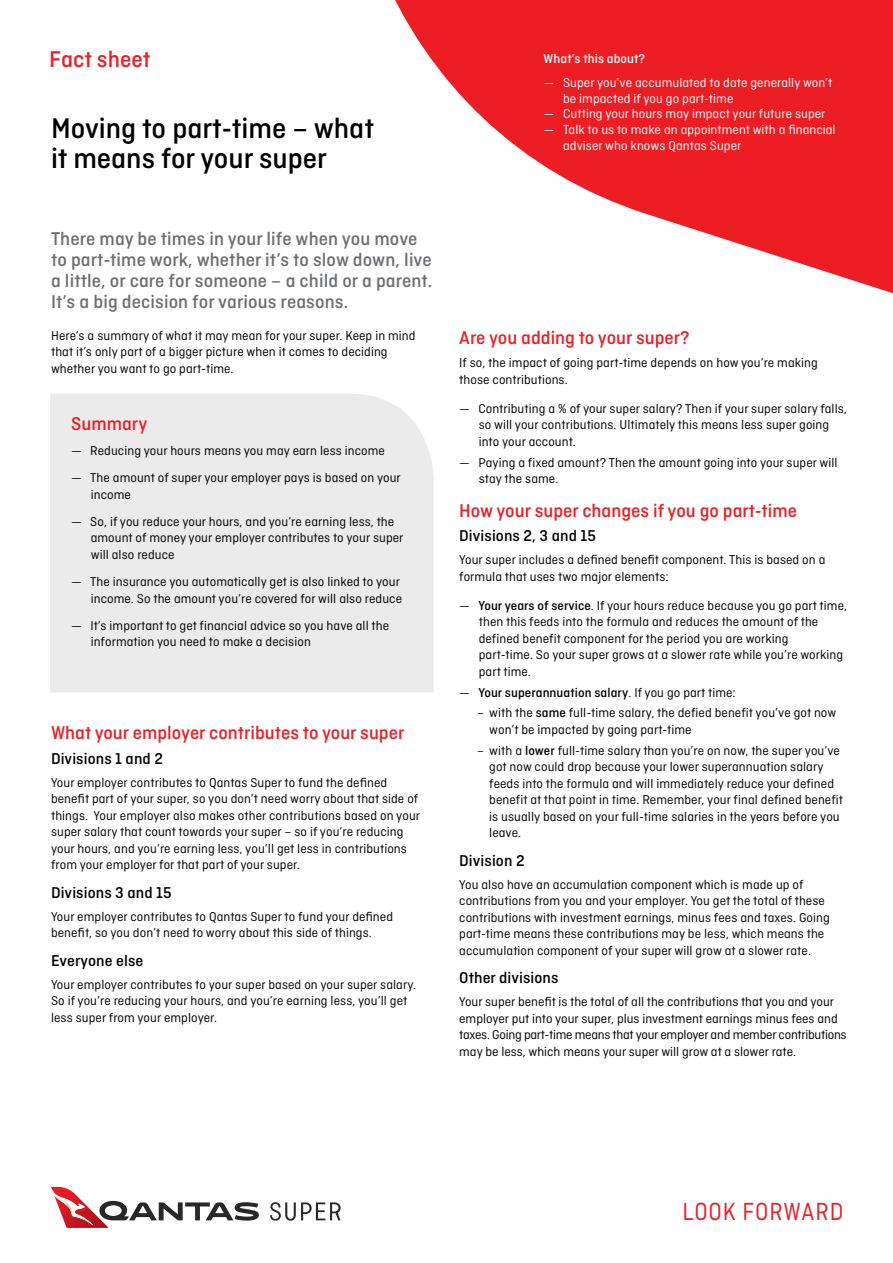
<style>
.page{position:relative;width:893px;height:1263px;background:#fff}
.page>*{position:absolute;margin:0;border:0;box-sizing:border-box;transform-origin:0 0}
.t1{font:500 30px/30px "Ciutadella";color:#000}
.t2{font:26.1px "Ciutadella";letter-spacing:.035em;color:#ed1d24;scale:.91 1}
.t3{font:500 24px "Ciutadella";color:#ed1d24}
.t4{font:500 19.5px/21px "Ciutadella";letter-spacing:.005em;color:#6d6e71}
.t5{font:500 19.5px "Ciutadella";color:#ed1d24}
.t6{font:500 16.5px "Ciutadella";letter-spacing:.005em;color:#000}
.t7{font:13.5px/16.5px "Ciutadella";letter-spacing:.005em;color:#000}
.t8{font:13.5px/15.8px "Ciutadella";letter-spacing:.005em;color:#fff}
.t9{font:500 13.5px "Ciutadella";letter-spacing:.005em;color:#000}
.t10{font:500 13.5px "Ciutadella";letter-spacing:.005em;color:#fff}
.s1{font-weight:500}
.s2{font-weight:400}
</style>
<div class="page">
<svg style="left:395px;top:0;width:498px;height:294px;fill:#ed1d24"></svg>
<svg style="left:51px;top:1187px;width:42px;height:38px"></svg>
<img style="left:74px;top:1216px;width:18px;height:9px">
<img style="left:52px;top:1188px;width:20px;height:27px">
<svg style="left:99px;top:1201px;width:160px;height:19px"></svg>
<svg style="left:270px;top:1202px;width:71px;height:19px"></svg>
<div style="left:50px;top:394px;width:384px;height:298px;background:#ebebec"></div>
<h3 class="t3" style="left:49px;top:46px;width:103px">Fact sheet</h3>
<h1 class="t1" style="left:51px;top:113px;width:325px">Moving to part-time – what it means for your super</h1>
<p class="t10" style="left:544px;top:51px;width:103px">What’s this about?</p>
<p class="t8" style="left:563px;top:75px;width:271px;text-indent:-19px">— Super you’ve accumulated to date generally won’t be impacted if you go part-time</p>
<p class="t8" style="left:544px;top:106px;width:283px">— Cutting your hours may impact your future super</p>
<p class="t8" style="left:563px;top:122px;width:274px;text-indent:-19px">— Talk to us to make an appointment with a financial adviser who knows Qantas Super</p>
<h3 class="t4" style="left:51px;top:228px;width:383px">There may be times in your life when you move to part-time work, whether it’s to slow down, live a little, or care for someone – a child or a parent.<br>It’s a big decision for various reasons.</h3>
<p class="t7" style="left:51px;top:327px;width:366px">Here’s a summary of what it may mean for your super. Keep in mind that it’s only part of a bigger picture when it comes to deciding whether you want to go part-time.</p>
<h3 class="t5" style="left:459px;top:327px;width:232px">Are you adding to your super?</h3>
<p class="t7" style="left:459px;top:354px;width:360px">If so, the impact of going part-time depends on how you’re making those contributions.</p>
<p class="t7" style="left:479px;top:400px;width:370px;text-indent:-20px">— Contributing a % of your super salary? Then if your super salary falls, so will your contributions. Ultimately this means less super going into your account.</p>
<p class="t7" style="left:479px;top:454px;width:360px;text-indent:-20px">— Paying a fixed amount? Then the amount going into your super will stay the same.</p>
<h3 class="t5" style="left:459px;top:499px;width:339px">How your super changes if you go part-time</h3>
<p class="t6" style="left:459px;top:527px;width:138px">Divisions 2, 3 and 15</p>
<p class="t7" style="left:459px;top:551px;width:368px">Your super includes a defined benefit component. This is based on a formula that uses two major elements:</p>
<p class="t7" style="left:479px;top:597px;width:370px;text-indent:-20px">— <span class="s1">Your years of service</span>. If your hours reduce because you go part time, then this feeds into the formula and reduces the amount of the defined benefit component for the period you are working<br>part-time. So your super grows at a slower rate while you’re working part time.</p>
<p class="t9" style="left:459px;top:685px;width:278px"><span class="s2">—</span> Your superannuation salary<span class="s2">. If you go part time:</span></p>
<p class="t7" style="left:489px;top:705px;width:349px;text-indent:-12px">– with the <span class="s1">same</span> full-time salary, the defied benefit you’ve got now won’t be impacted by going part-time</p>
<p class="t7" style="left:489px;top:742px;width:355px;text-indent:-12px">– with a <span class="s1">lower</span> full-time salary than you’re on now, the super you’ve got now could drop because your lower superannuation salary feeds into the formula and will immediately reduce your defined benefit at that point in time. Remember, your final defined benefit is usually based on your full-time salaries in the years before you leave.</p>
<p class="t6" style="left:459px;top:851px;width:67px">Division 2</p>
<p class="t7" style="left:459px;top:876px;width:372px">You also have an accumulation component which is made up of contributions from you and your employer. You get the total of these contributions with investment earnings, minus fees and taxes. Going part-time means these contributions may be less, which means the accumulation component of your super will grow at a slower rate.</p>
<p class="t6" style="left:459px;top:969px;width:101px">Other divisions</p>
<p class="t7" style="left:459px;top:993px;width:389px">Your super benefit is the total of all the contributions that you and your employer put into your super, plus investment earnings minus fees and taxes. Going part-time means that your employer and member contributions may be less, which means your super will grow at a slower rate.</p>
<h3 class="t5" style="left:71px;top:413px;width:78px">Summary</h3>
<p class="t7" style="left:71px;top:442px;width:315px">— Reducing your hours means you may earn less income</p>
<p class="t7" style="left:91px;top:469px;width:312px;text-indent:-20px">— The amount of super your employer pays is based on your income</p>
<p class="t7" style="left:91px;top:513px;width:314px;text-indent:-20px">— So, if you reduce your hours, and you’re earning less, the amount of money your employer contributes to your super will also reduce</p>
<p class="t7" style="left:71px;top:573px;width:332px;text-align:right">— The insurance you automatically get is also linked to your income. So the amount you’re covered for will also reduce</p>
<p class="t7" style="left:91px;top:617px;width:300px;text-indent:-20px">— It’s important to get financial advice so you have all the information you need to make a decision</p>
<h3 class="t5" style="left:51px;top:722px;width:355px">What your employer contributes to your super</h3>
<p class="t6" style="left:51px;top:749px;width:113px">Divisions 1 and 2</p>
<p class="t7" style="left:51px;top:774px;width:371px">Your employer contributes to Qantas Super to fund the defined benefit part of your super, so you don’t need worry about that side of things. Your employer also makes other contributions based on your super salary that count towards your super – so if you’re reducing your hours, and you’re earning less, you’ll get less in contributions from your employer for that part of your super.</p>
<p class="t6" style="left:51px;top:883px;width:122px">Divisions 3 and 15</p>
<p class="t7" style="left:51px;top:908px;width:344px">Your employer contributes to Qantas Super to fund your defined benefit, so you don’t need to worry about this side of things.</p>
<p class="t6" style="left:51px;top:951px;width:94px">Everyone else</p>
<p class="t7" style="left:51px;top:976px;width:367px">Your employer contributes to your super based on your super salary.<br>So if you’re reducing your hours, and you’re earning less, you’ll get less super from your employer.</p>
<h2 class="t2" style="left:682px;top:1197px;width:178px">LOOK FORWARD</h2>
</div>
